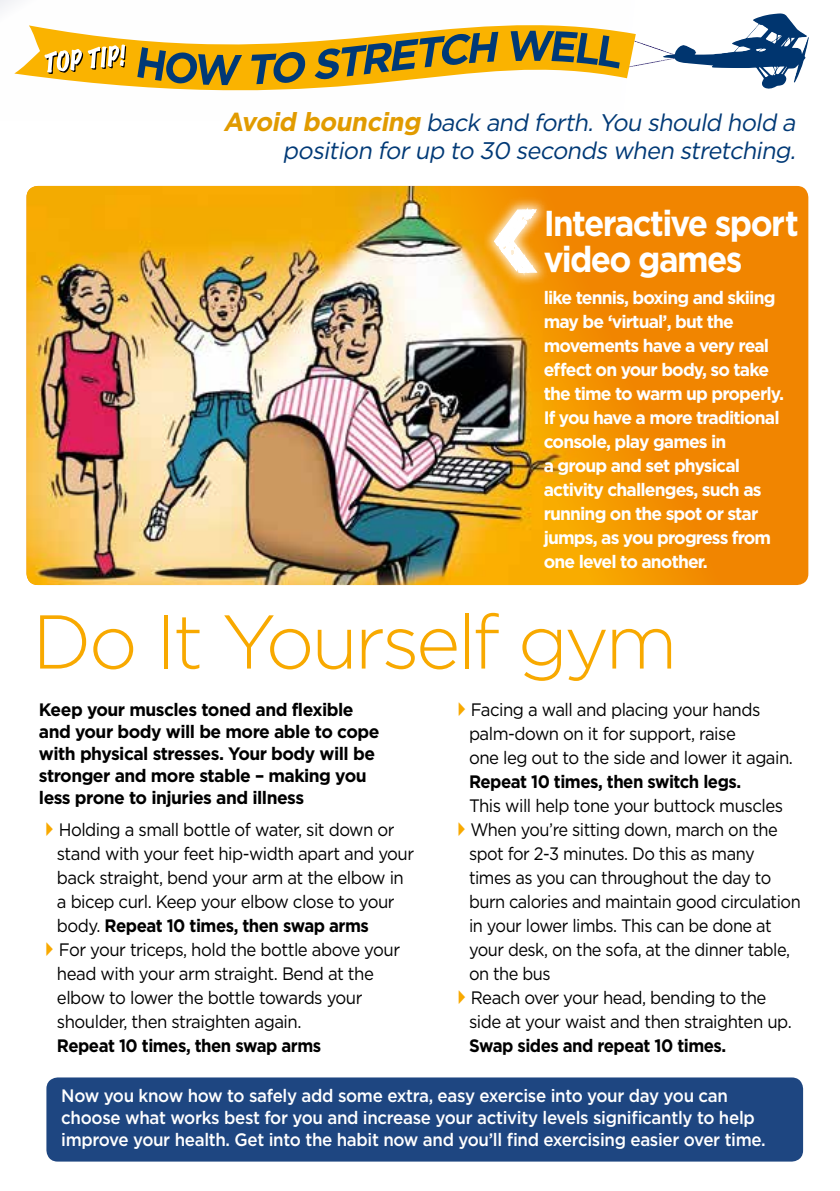
<style>
.page{position:relative;width:840px;height:1191px;background:#fff}
.page>*{position:absolute;margin:0;border:0;box-sizing:border-box;transform-origin:0 0}
.t1{font:300 76px "Gotham";letter-spacing:-.05em;color:#f8a900}
.t2{font:700 36px/36px "Gotham";letter-spacing:-.05em;color:#fff;scale:.92 1}
.t3{font:italic 24px/28px "Gotham";color:#003976;text-align:right}
.t4{font:18px/24px "Gotham";letter-spacing:-.03em;color:#000;scale:.93 1}
.t5{font:700 18px/24px "Gotham";letter-spacing:-.05em;color:#fff}
.t6{font:500 18px/22px "Gotham";letter-spacing:-.02em;color:#fff;scale:.94 1}
.t7{font:18px/24px "Gotham";letter-spacing:-.03em;color:#000;scale:.91 1}
.t8{font:700 18px/22px "Gotham";letter-spacing:-.03em;color:#000}
.t9{font:700 18px "Gotham";letter-spacing:-.03em;color:#000;scale:.93 1}
.s1{font-weight:700;font-size:26px;color:#e19b00}
.s2{color:#f8a900}
.s3{font-weight:700}
</style>
<div class="page">
<img style="left:27px;top:186px;width:780px;height:399px">
<div style="left:46px;top:1077px;width:756px;height:84px;background:#1e4681;border-radius:11px"></div>
<svg style="left:4px;top:0;width:35px;height:77px"></svg>
<svg style="left:39px;top:13px;width:769px;height:78px"></svg>
<div style="left:481px;top:196px;width:68px;height:91px;background:#fff;opacity:.85"></div>
<svg style="left:489px;top:200px;width:56px;height:102px"></svg>
<h3 class="t3" style="left:223px;top:108px;width:579px"><span class="s1">Avoid bouncing</span> back and forth.You should hold a position forup to 30 secondswhen stretching.</h3>
<h2 class="t2" style="left:543px;top:204px;width:279px">Interactive sport video games</h2>
<p class="t5" style="left:543px;top:285px;width:241px">like tennis, boxing and skiing may be ‘virtual’, but the movements have a very real effect on your body, so take the time to warm up properly.<br>If you have a more traditional console, play games in<br>a group and set physical activity challenges, such as running on the spot or star jumps, as you progress from one level to another.</p>
<h1 class="t1" style="left:32px;top:593px;width:646px">Do It Yourself gym</h1>
<p class="t8" style="left:39px;top:698px;width:342px">Keep your muscles toned and flexible and your body will be more able to cope with physical stresses. Your body will be stronger and more stable – making you less prone to injuries and illness</p>
<p class="t4" style="left:57px;top:817px;width:385px;text-indent:-18px"><span class="s2">✔</span>Holding a small bottle of water, sit down or stand with your feet hip-width apart and your back straight, bend your arm at the elbow in a bicep curl. Keep your elbow close to your body. <span class="s3">Repeat 10 times, then swap arms</span></p>
<p class="t4" style="left:57px;top:937px;width:370px;text-indent:-18px"><span class="s2">✔</span>For your triceps, hold the bottle above your head with your arm straight. Bend at the elbow to lower the bottle towards your shoulder, then straighten again.</p>
<p class="t9" style="left:57px;top:1034px;width:285px">Repeat 10 times, then swap arms</p>
<p class="t4" style="left:468px;top:697px;width:349px;text-indent:-18px"><span class="s2">✔</span>Facing a wall and placing your hands palm-down on it for support, raise<br>one leg out to the side and lower it again.</p>
<p class="t9" style="left:468px;top:770px;width:294px">Repeat 10 times, then switch legs.</p>
<p class="t4" style="left:468px;top:793px;width:339px">This will help tone your buttock muscles</p>
<p class="t7" style="left:468px;top:817px;width:366px;text-indent:-18px"><span class="s2">✔</span>When you’re sitting down, march on the spot for 2-3 minutes. Do this as many times as you can throughout the day to burn calories and maintain good circulation in your lower limbs. This can be done at your desk, on the sofa, at the dinner table, on the bus</p>
<p class="t4" style="left:468px;top:985px;width:348px;text-indent:-18px"><span class="s2">✔</span>Reach over your head, bending to the side at your waist and then straighten up.</p>
<p class="t9" style="left:468px;top:1034px;width:278px">Swap sides and repeat 10 times.</p>
<p class="t6" style="left:61px;top:1084px;width:750px">Now you know how to safely add some extra, easy exercise into your day you can choose what works best for you and increase your activity levels significantly to help improve your health. Get into the habit now and you’ll find exercising easier over time.</p>
</div>
